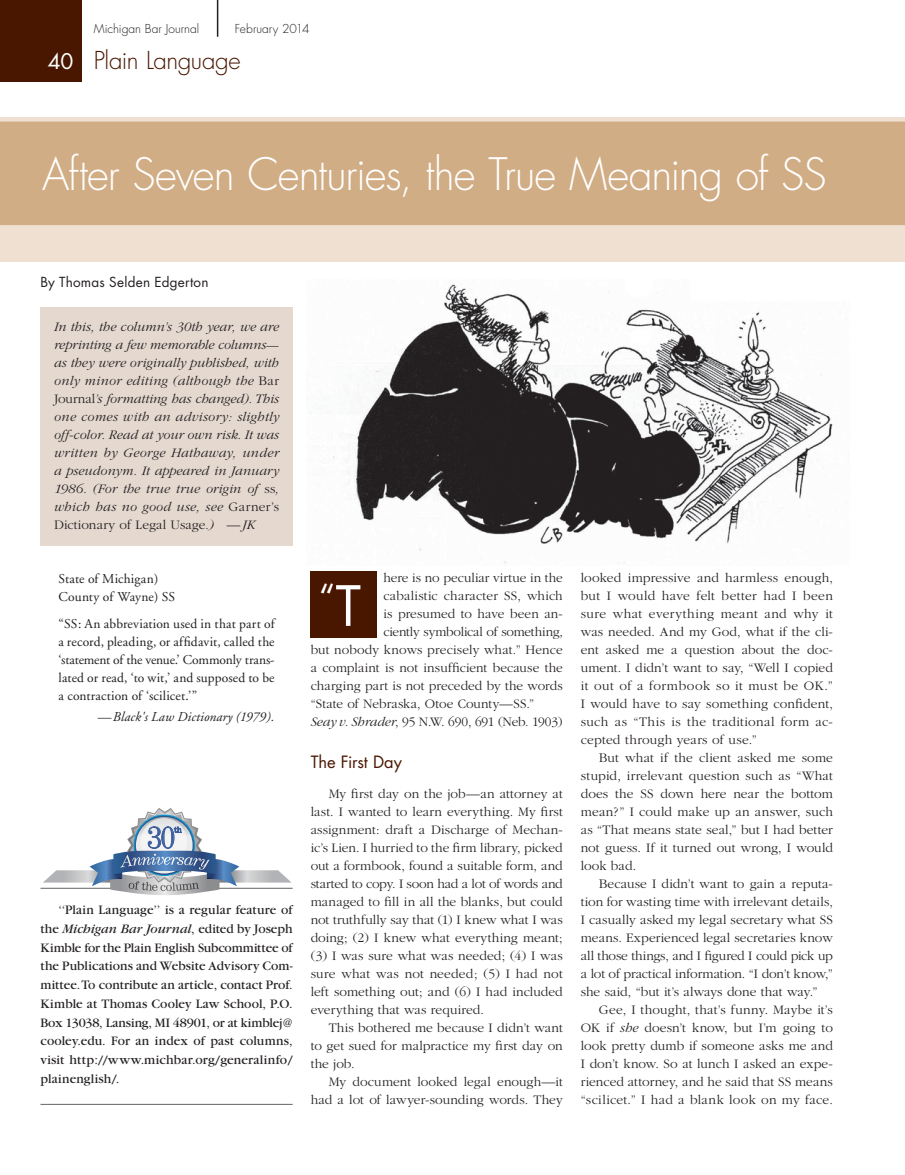
<style>
.page{position:relative;width:905px;height:1175px;background:#fff}
.page>*{position:absolute;margin:0;border:0;box-sizing:border-box;transform-origin:0 0}
.t1{font:300 43.5px "Futura";letter-spacing:-.02em;color:#fff}
.t2{font:36px "Futura";color:#fff}
.t3{font:26.4px "Andrich Minerva";color:#3b5e9d;scale:.92 1}
.t4{font:300 24px "Futura";letter-spacing:-.02em;color:#491700}
.t5{font:16.5px "Futura";letter-spacing:-.005em;color:#491700}
.t6{font:300 13.5px/18px "Garamond";letter-spacing:.005em;color:#231f20;text-align:justify}
.t7{font:italic 300 13.5px/18px "Garamond";letter-spacing:.01em;color:#231f20;text-align:justify}
.t8{font:13.5px/18.8px "Garamond";letter-spacing:.015em;color:#231f20;text-align:justify}
.t9{font:13.5px/18px "Adobe Garamond";letter-spacing:.01em;color:#231f20}
.t10{font:300 13.5px "Garamond";letter-spacing:-.015em;color:#231f20}
.t11{font:italic 13.5px "Adobe Garamond";letter-spacing:.01em;color:#231f20}
.t12{font:13.5px "Futura";letter-spacing:.015em;color:#231f20}
.t13{font:300 12px "Futura";color:#231f20}
.s1{font-weight:400;font-size:21px;color:#fff}
.s2{font-size:12px}
.s3{font-style:normal}
.s4{font-style:italic}
.s5{font-size:54px}
</style>
<div class="page">
<div style="left:0;top:0;width:82px;height:82px;background:#491700"></div>
<hr style="left:217px;top:0;width:1px;height:37px;background:#231f20">
<div style="left:40px;top:308px;width:252px;height:238px;background:#e4d8cf"></div>
<div style="left:0;top:225px;width:904px;height:36px;background:#efe0d1"></div>
<div style="left:0;top:117px;width:904px;height:108px;background:#d1ad85"></div>
<div style="left:310px;top:572px;width:66px;height:66px;background:#491700"></div>
<img style="left:333px;top:284px;width:500px;height:280px">
<hr style="left:40px;top:888px;width:252px;height:1px;background:#636466">
<hr style="left:40px;top:1104px;width:252px;height:1px;background:#636466">
<svg style="left:43px;top:808px;width:248px;height:87px"></svg>
<p class="t13" style="left:94px;top:21px;width:107px">Michigan Bar Journal</p>
<p class="t13" style="left:235px;top:21px;width:76px">February 2014</p>
<h3 class="t4" style="left:48px;top:45px;width:194px"><span class="s1">40</span> Plain Language</h3>
<h1 class="t1" style="left:42px;top:146px;width:786px">After Seven Centuries, the True Meaning of SS</h1>
<p class="t12" style="left:40px;top:272px;width:169px">By Thomas Selden Edgerton</p>
<p class="t7" style="left:54px;top:318px;width:227px">In this, the column’s 30th year, we are reprinting a few memorable columns<span class="s2">— </span>as they were originally published, with only minor editing (although the <span class="s3">Bar Journal</span>’s formatting has changed). This one comes with an advisory: slightly off-color. Read at your own risk. It was written by George Hathaway, under a pseudonym. It appeared in January 1986. (For the true true origin of <span class="s3">ss</span>, which has no good use, see <span class="s3">Garner’s Dictionary of Legal Usage</span>.) —JK</p>
<p class="t9" style="left:58px;top:570px;width:118px">State of Michigan)<br>County of Wayne) SS</p>
<p class="t9" style="left:58px;top:615px;width:217px;text-align:justify">“SS: An abbreviation used in that part of a record, pleading, or affidavit, called the ‘statement of the venue.’ Commonly trans&shy;lated or read, ‘to wit,’ and supposed to be a contraction of ‘scilicet.’”</p>
<p class="t11" style="left:98px;top:709px;width:178px">—Black's Law Dictionary (1979).</p>
<h3 class="t3" style="left:147px;top:822px;width:32px">30</h3>
<p class="t8" style="left:40px;top:900px;width:254px;text-indent:18px">‘‘Plain Language’’ is a regular feature of the <span class="s4">Michigan Bar Journal</span>, edited by Joseph Kimble for the Plain English Subcommittee of the Publications and Website Advisory Com&shy;mittee. To contribute an article, contact Prof.<br>Kimble at Thomas Cooley Law School, P.O.<br>Box 13038, Lansing, MI 48901, or at kimblej@ cooley.edu. For an index of past columns, visit http://www.michbar.org/generalinfo/ plainenglish/.</p>
<p class="t6" style="left:383px;top:569px;width:181px">here is no peculiar virtue in the</p>
<p class="t6" style="left:383px;top:587px;width:181px">cabalistic character SS, which</p>
<p class="t6" style="left:383px;top:605px;width:181px">is presumed to have been an-</p>
<p class="t10" style="left:383px;top:624px;width:181px">ciently symbolical of something,</p>
<p class="t6" style="left:311px;top:641px;width:254px">but nobody knows precisely what.” Hence</p>
<p class="t6" style="left:311px;top:659px;width:254px">a complaint is not insufficient because the</p>
<p class="t6" style="left:311px;top:677px;width:253px">charging part is not preceded by the words</p>
<p class="t6" style="left:311px;top:695px;width:225px">“State of Nebraska, Otoe County—SS.”</p>
<p class="t6" style="left:311px;top:713px;width:253px"><span class="s4">Seay v. Shrader</span>, 95 N.W. 690, 691 (Neb. 1903)</p>
<p class="t5" style="left:310px;top:750px;width:93px">The First Day</p>
<p class="t6" style="left:311px;top:785px;width:254px;text-indent:18px">My first day on the job—an attorney at last. I wanted to learn everything. My first assignment: draft a Discharge of Mechan&shy;ic’s Lien. I hurried to the firm library, picked out a formbook, found a suitable form, and started to copy. I soon had a lot of words and managed to fill in all the blanks, but could not truthfully say that (1) I knew what I was doing; (2) I knew what everything meant; (3) I was sure what was needed; (4) I was sure what was not needed; (5) I had not left something out; and (6) I had included everything that was required.</p>
<p class="t6" style="left:311px;top:1019px;width:253px;text-indent:18px">This bothered me because I didn’t want to get sued for malpractice my first day on the job.</p>
<p class="t6" style="left:311px;top:1073px;width:253px;text-align:right">My document looked legal enough—it had a lot of lawyer-sounding words. They</p>
<h2 class="t2" style="left:319px;top:573px;width:44px">“<span class="s5">T</span></h2>
<p class="t6" style="left:581px;top:569px;width:254px">looked impressive and harmless enough, but I would have felt better had I been sure what everything meant and why it was needed. And my God, what if the cli&shy;ent asked me a question about the doc&shy;ument. I didn’t want to say, “Well I copied it out of a formbook so it must be OK.” I would have to say something confident, such as “This is the traditional form ac&shy;cepted through years of use.”</p>
<p class="t6" style="left:581px;top:749px;width:254px;text-indent:18px">But what if the client asked me some stupid, irrelevant question such as “What does the SS down here near the bottom mean?” I could make up an answer, such as “That means state seal,” but I had better not guess. If it turned out wrong, I would look bad.</p>
<p class="t6" style="left:580px;top:874px;width:254px;text-indent:18px">Because I didn’t want to gain a reputa&shy;tion for wasting time with irrelevant details, I casually asked my legal secretary what SS means. Experienced legal secretaries know all those things, and I figured I could pick up a lot of practical information. “I don’t know,” she said, “but it’s always done that way.”</p>
<p class="t6" style="left:580px;top:1000px;width:254px;text-indent:18px">Gee, I thought, that’s funny. Maybe it’s OK if <span class="s4">she</span> doesn’t know, but I’m going to look pretty dumb if someone asks me and I don’t know. So at lunch I asked an expe&shy;rienced attorney, and he said that SS means “scilicet.” I had a blank look on my face.</p>
</div>
